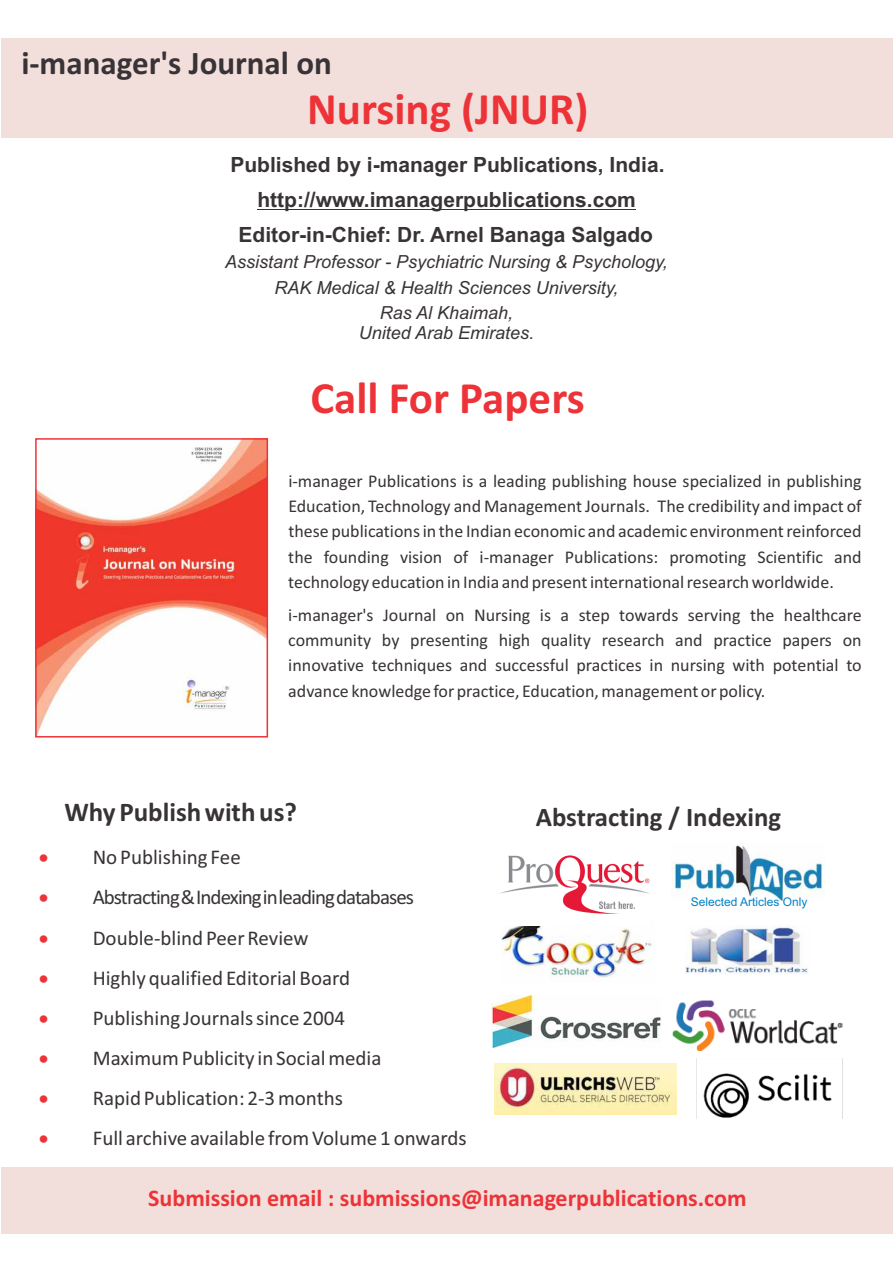
<style>
.page{position:relative;width:893px;height:1263px;background:#fff}
.page>*{position:absolute;margin:0;border:0;box-sizing:border-box;transform-origin:0 0}
.t1{font:700 45px "Calibri";color:#ed3338}
.t2{font:700 33px "Calibri";color:#383336}
.t3{font:700 27px "Calibri";color:#383336}
.t4{font:700 26.85px "Calibri";color:#383336}
.t5{font:700 24px "Calibri";color:#ed3338}
.t6{font:21px "Calibri";color:#383336}
.t7{font:700 21px/34.8px "Arial";color:#383336;text-align:center}
.t8{font:21px "Calibri";letter-spacing:-.045em;color:#383336}
.t9{font:18px/25.2px "Calibri";color:#383336;text-align:justify}
.t10{font:italic 18px/25.5px "Arial";color:#383336;text-align:center}
.t11{font:12px "Arial";color:#0082c7}
.s1{color:#ed3338}
</style>
<div class="page">
<div style="left:1px;top:1167px;width:891px;height:67px;background:#f2dedb"></div>
<div style="left:1px;top:38px;width:891px;height:99px;background:#f2dedb"></div>
<hr style="left:257px;top:209px;width:379px;height:1px;background:#383336">
<img style="left:686px;top:926px;width:122px;height:49px">
<img style="left:502px;top:926px;width:150px;height:52px">
<img style="left:491px;top:995px;width:170px;height:53px">
<img style="left:672px;top:1000px;width:171px;height:52px">
<img style="left:696px;top:1058px;width:147px;height:61px">
<img style="left:38px;top:441px;width:227px;height:293px">
<div style="left:35px;top:438px;width:233px;height:299px;border:2px solid #ed3338"></div>
<img style="left:672px;top:845px;width:151px;height:56px">
<img style="left:499px;top:855px;width:151px;height:59px">
<img style="left:495px;top:1064px;width:181px;height:51px">
<h2 class="t2" style="left:21px;top:50px;width:312px">i‐manager's Journal on</h2>
<h1 class="t1" style="left:307px;top:90px;width:283px">Nursing (JNUR)</h1>
<p class="t7" style="left:230px;top:149px;width:436px">Published by i-manager Publications, India. http://www.imanagerpublications.com</p>
<p class="t7" style="left:238px;top:219px;width:416px">Editor-in-Chief: Dr. Arnel Banaga Salgado</p>
<p class="t10" style="left:225px;top:251px;width:444px">Assistant Professor - Psychiatric Nursing &amp; Psychology,<br>RAK Medical &amp; Health Sciences University,<br>Ras Al Khaimah,</p>
<p class="t10" style="left:359px;top:322px;width:177px">United Arab Emirates.</p>
<h1 class="t1" style="left:310px;top:380px;width:276px">Call For Papers</h1>
<p class="t9" style="left:288px;top:470px;width:575px">i‐manager Publications is a leading publishing house specialized in publishing Education, Technology and Management Journals. The credibility and impact of these publications in the Indian economic and academic environment reinforced the founding vision of i‐manager Publications: promoting Scientific and technology education in India and present international research worldwide.</p>
<p class="t9" style="left:288px;top:604px;width:575px">i‐manager's Journal on Nursing is a step towards serving the healthcare community by presenting high quality research and practice papers on innovative techniques and successful practices in nursing with potential to advance knowledge for practice, Education, management or policy.</p>
<h3 class="t3" style="left:64px;top:801px;width:234px">Why Publish with us?</h3>
<h3 class="t4" style="left:536px;top:806px;width:247px">Abstracting / Indexing</h3>
<p class="t6" style="left:39px;top:848px;width:204px"><span class="s1">•</span> No Publishing Fee</p>
<p class="t8" style="left:39px;top:889px;width:377px"><span class="s1">•</span> Abstracting&amp;Indexinginleadingdatabases</p>
<p class="t6" style="left:39px;top:929px;width:271px"><span class="s1">•</span> Double‐blind Peer Review</p>
<p class="t6" style="left:39px;top:969px;width:313px"><span class="s1">•</span> Highly qualified Editorial Board</p>
<p class="t6" style="left:39px;top:1009px;width:308px"><span class="s1">•</span> Publishing Journals since 2004</p>
<p class="t6" style="left:39px;top:1049px;width:344px"><span class="s1">•</span> Maximum Publicity in Social media</p>
<p class="t6" style="left:39px;top:1089px;width:306px"><span class="s1">•</span> Rapid Publication: 2‐3 months</p>
<p class="t6" style="left:39px;top:1129px;width:430px"><span class="s1">•</span> Full archive available from Volume 1 onwards</p>
<p class="t11" style="left:691px;top:897px;width:118px">Selected Articles Only</p>
<h3 class="t5" style="left:148px;top:1188px;width:600px">Submission email : submissions@imanagerpublications.com</h3>
</div>
